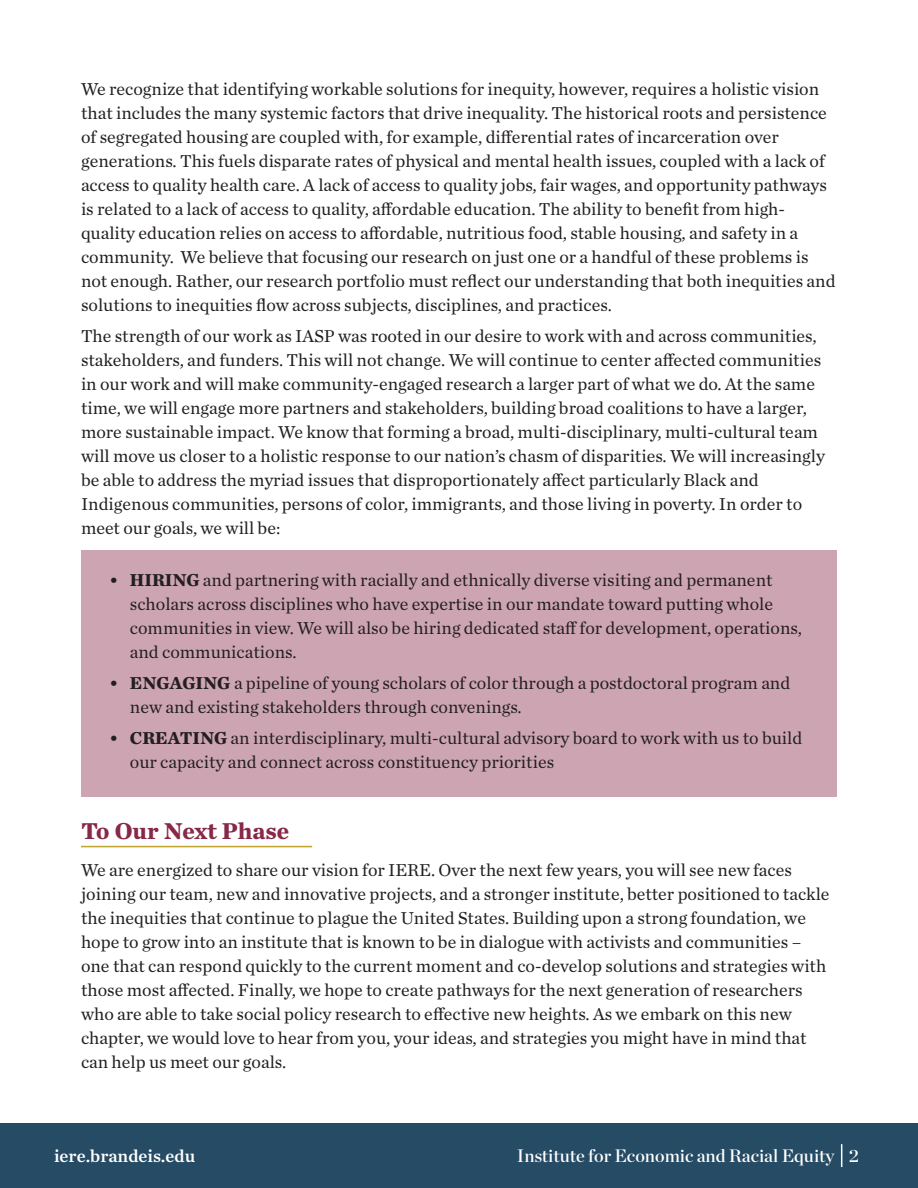
<style>
.page{position:relative;width:918px;height:1188px;background:#fff}
.page>*{position:absolute;margin:0;border:0;box-sizing:border-box;transform-origin:0 0}
.t1{font:700 24px "Chronicle Text G1";color:#882849}
.t2{font:18px/24px "Chronicle Text G1";color:#231f20}
.t3{font:18px "Chronicle Display Semi";color:#fff}
.t4{font:18px "Chronicle Text G1 Semi";color:#fff}
.s1{font-weight:700}
</style>
<div class="page">
<div style="left:81px;top:550px;width:756px;height:247px;background:#cda5b2"></div>
<div style="left:0;top:1123px;width:918px;height:65px;background:#264b64"></div>
<svg style="left:841px;top:1144px;width:1px;height:23px"></svg>
<hr style="left:81px;top:846px;width:231px;height:1px;background:#c0a32e">
<p class="t2" style="left:81px;top:76px;width:756px">We recognize that identifying workable solutions for inequity, however, requires a holistic vision that includes the many systemic factors that drive inequality. The historical roots and persistence of segregated housing are coupled with, for example, differential rates of incarceration over generations. This fuels disparate rates of physical and mental health issues, coupled with a lack of access to quality health care. A lack of access to quality jobs, fair wages, and opportunity pathways is related to a lack of access to quality, affordable education. The ability to benefit from high&shy;quality education relies on access to affordable, nutritious food, stable housing, and safety in a community. We believe that focusing our research on just one or a handful of these problems is not enough. Rather, our research portfolio must reflect our understanding that both inequities and solutions to inequities flow across subjects, disciplines, and practices.</p>
<p class="t2" style="left:81px;top:323px;width:745px">The strength of our work as IASP was rooted in our desire to work with and across communities, stakeholders, and funders. This will not change. We will continue to center affected communities in our work and will make community-engaged research a larger part of what we do. At the same time, we will engage more partners and stakeholders, building broad coalitions to have a larger, more sustainable impact. We know that forming a broad, multi-disciplinary, multi-cultural team will move us closer to a holistic response to our nation’s chasm of disparities. We will increasingly be able to address the myriad issues that disproportionately affect particularly Black and Indigenous communities, persons of color, immigrants, and those living in poverty. In order to meet our goals, we will be:</p>
<p class="t2" style="left:130px;top:567px;width:674px;text-indent:-20px"><span class="s1">• HIRING</span> and partnering with racially and ethnically diverse visiting and permanent scholars across disciplines who have expertise in our mandate toward putting whole communities in view. We will also be hiring dedicated staff for development, operations, and communications.</p>
<p class="t2" style="left:130px;top:670px;width:662px;text-indent:-20px"><span class="s1">• ENGAGING</span> a pipeline of young scholars of color through a postdoctoral program and new and existing stakeholders through convenings.</p>
<p class="t2" style="left:130px;top:725px;width:674px;text-indent:-20px"><span class="s1">• CREATING</span> an interdisciplinary, multi-cultural advisory board to work with us to build our capacity and connect across constituency priorities</p>
<p class="t1" style="left:81px;top:811px;width:210px">To Our Next Phase</p>
<p class="t2" style="left:81px;top:857px;width:750px">We are energized to share our vision for IERE. Over the next few years, you will see new faces joining our team, new and innovative projects, and a stronger institute, better positioned to tackle the inequities that continue to plague the United States. Building upon a strong foundation, we hope to grow into an institute that is known to be in dialogue with activists and communities – one that can respond quickly to the current moment and co-develop solutions and strategies with those most affected. Finally, we hope to create pathways for the next generation of researchers who are able to take social policy research to effective new heights. As we embark on this new chapter, we would love to hear from you, your ideas, and strategies you might have in mind that can help us meet our goals.</p>
<p class="t4" style="left:54px;top:1142px;width:143px">iere.brandeis.edu</p>
<p class="t3" style="left:517px;top:1142px;width:319px">Institute for Economic and Racial Equity</p>
<p class="t3" style="left:849px;top:1142px;width:12px">2</p>
</div>
